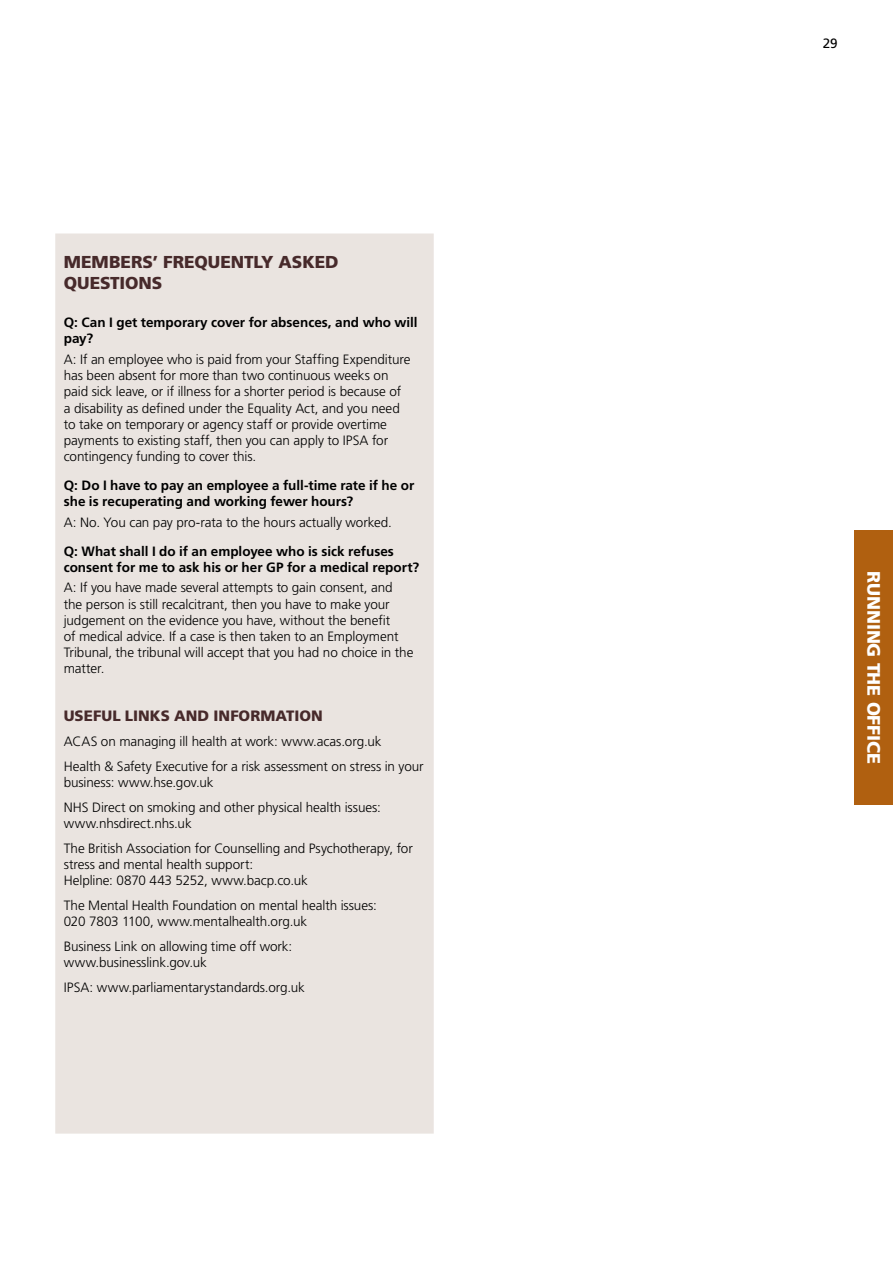
<style>
.page{position:relative;width:893px;height:1263px;background:#fff}
.page>*{position:absolute;margin:0;border:0;box-sizing:border-box;transform-origin:0 0}
.t1{font:900 18px "Frutiger LT Std";letter-spacing:-.005em;color:#fff}
.t2{font:900 17.25px/20.7px "Frutiger LT Std";letter-spacing:-.005em;color:#472a2b}
.t3{font:900 15px "Frutiger LT Std";letter-spacing:.005em;color:#472a2b}
.t4{font:300 13.5px/16.2px "Frutiger LT Std";letter-spacing:-.005em;color:#000}
.t5{font:700 13.5px/16.2px "Frutiger LT Std";color:#000}
.t6{font:13.5px "Frutiger LT Std";color:#000}
</style>
<div class="page">
<div style="left:855px;top:530px;width:38px;height:275px;background:#b06010"></div>
<div style="left:55px;top:233px;width:379px;height:900px;background:#eae4e0"></div>
<p class="t2" style="left:64px;top:252px;width:276px">MEMBERS’ FREQUENTLY ASKED<br>QUESTIONS</p>
<p class="t5" style="left:64px;top:314px;width:355px">Q: Can I get temporary cover for absences, and who will pay?</p>
<p class="t4" style="left:64px;top:351px;width:348px">A: If an employee who is paid from your Staffing Expenditure has been absent for more than two continuous weeks on paid sick leave, or if illness for a shorter period is because of a disability as defined under the Equality Act, and you need to take on temporary or agency staff or provide overtime payments to existing staff, then you can apply to IPSA for contingency funding to cover this.</p>
<p class="t5" style="left:64px;top:477px;width:352px">Q: Do I have to pay an employee a full-time rate if he or she is recuperating and working fewer hours?</p>
<p class="t4" style="left:64px;top:514px;width:330px">A: No. You can pay pro-rata to the hours actually worked.</p>
<p class="t5" style="left:64px;top:543px;width:357px">Q: What shall I do if an employee who is sick refuses consent for me to ask his or her GP for a medical report?</p>
<p class="t4" style="left:64px;top:580px;width:351px">A: If you have made several attempts to gain consent, and the person is still recalcitrant, then you have to make your judgement on the evidence you have, without the benefit<br>of medical advice. If a case is then taken to an Employment Tribunal, the tribunal will accept that you had no choice in the matter.</p>
<p class="t3" style="left:64px;top:707px;width:123px">USEFUL LINKS AND</p>
<p class="t3" style="left:214px;top:707px;width:11px">INFOR</p>
<p class="t3" style="left:260px;top:707px;width:26px">MATION</p>
<p class="t4" style="left:64px;top:729px;width:361px;line-height:24.8px">ACAS on managing ill health at work: www.acas.org.uk<br>Health &amp; Safety Executive for a risk assessment on stress in your</p>
<p class="t4" style="left:64px;top:770px;width:319px;line-height:24.8px">business: www.hse.gov.uk<br>NHS Direct on smoking and other physical health issues:</p>
<p class="t4" style="left:64px;top:811px;width:351px;line-height:24.8px">www.nhsdirect.nhs.uk<br>The British Association for Counselling and Psychotherapy, for</p>
<p class="t4" style="left:64px;top:856px;width:246px">stress and mental health support:<br>Helpline: 0870 443 5252, www.bacp.co.uk</p>
<p class="t4" style="left:64px;top:897px;width:315px">The Mental Health Foundation on mental health issues:<br>020 7803 1100, www.mentalhealth.org.uk</p>
<p class="t4" style="left:64px;top:938px;width:230px">Business Link on allowing time off work: www.businesslink.gov.uk</p>
<p class="t4" style="left:64px;top:979px;width:243px">IPSA: www.parliamentarystandards.org.uk</p>
<p class="t6" style="left:823px;top:36px;width:16px">29</p>
<h1 class="t1" style="left:885px;top:571px;width:194px;rotate:90deg">RUNNING THE OFFICE</h1>
</div>
